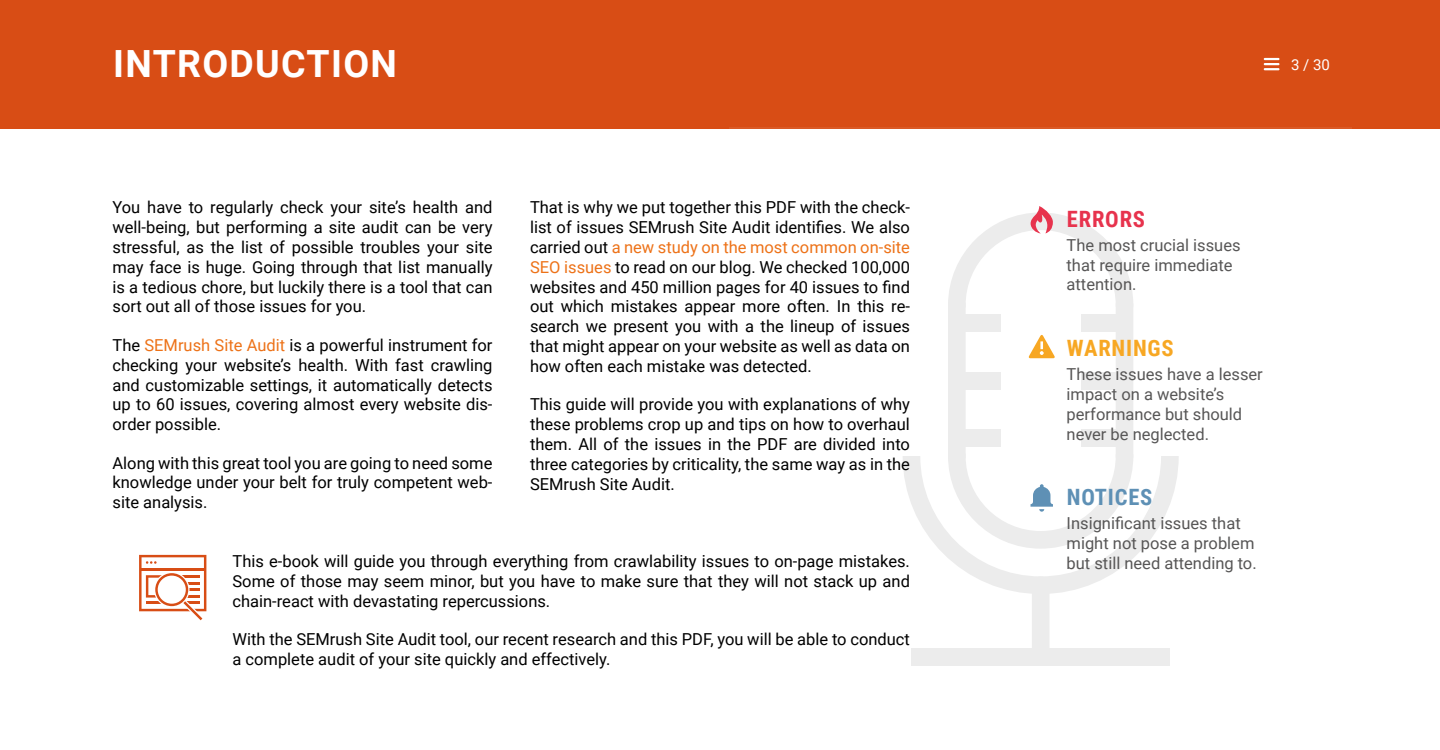
<style>
.page{position:relative;width:1440px;height:750px;background:#fff}
.page>*{position:absolute;margin:0;border:0;box-sizing:border-box;transform-origin:0 0}
.t1{font:700 37.5px "Roboto";letter-spacing:.035em;color:#fff}
.t2{font:700 22.5px "Roboto Condensed";letter-spacing:.035em;color:#f7a723}
.t3{font:700 22.5px "Roboto Condensed";letter-spacing:.035em;color:#5e90b5}
.t4{font:700 22.5px "Roboto Condensed";letter-spacing:.035em;color:#e7334d}
.t5{font:16.5px/19.8px "Roboto";color:#000;text-align:justify}
.t6{font:16.5px/19.8px "Roboto";color:#575656}
.t7{font:15px "Roboto";color:#fff}
.s1{color:#ed7218}
</style>
<div class="page">
<div style="left:0;top:0;width:1440px;height:128px;background:#d84d15"></div>
<svg style="left:1264px;top:58px;width:16px;height:12px"></svg>
<div style="left:948px;top:296px;width:18px;height:169px;background:#ececec;border-radius:9px"></div>
<div style="left:1116px;top:296px;width:17px;height:169px;background:#ececec;border-radius:9px"></div>
<div style="left:911px;top:648px;width:259px;height:18px;background:#ececec"></div>
<div style="left:1032px;top:576px;width:17px;height:90px;background:#ececec;border-radius:9px"></div>
<div style="left:957px;top:314px;width:43px;height:18px;background:#ececec"></div>
<div style="left:957px;top:372px;width:43px;height:17px;background:#ececec"></div>
<div style="left:957px;top:429px;width:43px;height:18px;background:#ececec"></div>
<div style="left:1081px;top:314px;width:44px;height:18px;background:#ececec"></div>
<div style="left:1081px;top:372px;width:44px;height:17px;background:#ececec"></div>
<div style="left:1081px;top:429px;width:44px;height:18px;background:#ececec"></div>
<svg style="left:903px;top:455px;width:276px;height:139px"></svg>
<svg style="left:948px;top:206px;width:185px;height:96px"></svg>
<svg style="left:1028px;top:335px;width:27px;height:23px"></svg>
<svg style="left:139px;top:555px;width:67px;height:66px"></svg>
<h1 class="t1" style="left:113px;top:48px;width:285px">INTRODUCTION</h1>
<p class="t5" style="left:112px;top:199px;width:382px">You have to regularly check your site’s health and well-being, but performing a site audit can be very stressful, as the list of possible troubles your site may face is huge. Going through that list manually is a tedious chore, but luckily there is a tool that can sort out all of those issues for you.</p>
<p class="t5" style="left:112px;top:336px;width:382px">The <span class="s1">SEMrush Site Audit</span> is a powerful instrument for checking your website’s health. With fast crawling and customizable settings, it automatically detects up to 60 issues, covering almost every website dis&shy;order possible.</p>
<p class="t5" style="left:112px;top:454px;width:382px">Along with this great tool you are going to need some knowledge under your belt for truly competent web&shy;site analysis.</p>
<p class="t5" style="left:530px;top:199px;width:382px">That is why we put together this PDF with the check&shy;list of issues SEMrush Site Audit identifies. We also carried out <span class="s1">a new study on the most common on-site SEO issues</span> to read on our blog. We checked 100,000 websites and 450 million pages for 40 issues to find out which mistakes appear more often. In this re&shy;search we present you with a the lineup of issues that might appear on your website as well as data on how often each mistake was detected.</p>
<p class="t5" style="left:530px;top:396px;width:382px">This guide will provide you with explanations of why these problems crop up and tips on how to overhaul them. All of the issues in the PDF are divided into three categories by criticality, the same way as in the SEMrush Site Audit.</p>
<p class="t5" style="left:232px;top:553px;width:679px">This e-book will guide you through everything from crawlability issues to on-page mistakes.<br>Some of those may seem minor, but you have to make sure that they will not stack up and chain-react with devastating repercussions.</p>
<p class="t5" style="left:232px;top:631px;width:679px">With the SEMrush Site Audit tool, our recent research and this PDF, you will be able to conduct a complete audit of your site quickly and effectively.</p>
<p class="t7" style="left:1291px;top:57px;width:40px">3 / 30</p>
<h2 class="t4" style="left:1067px;top:206px;width:80px">ERRORS</h2>
<p class="t6" style="left:1067px;top:236px;width:176px">The most crucial issues that require immediate attention.</p>
<h2 class="t2" style="left:1067px;top:336px;width:108px">WARNINGS</h2>
<p class="t6" style="left:1067px;top:366px;width:198px">These issues have a lesser impact on a website’s performance but should never be neglected.</p>
<h2 class="t3" style="left:1067px;top:484px;width:87px">NOTICES</h2>
<p class="t6" style="left:1067px;top:513px;width:192px">Insignificant issues that might not pose a problem but still need attending to.</p>
</div>
